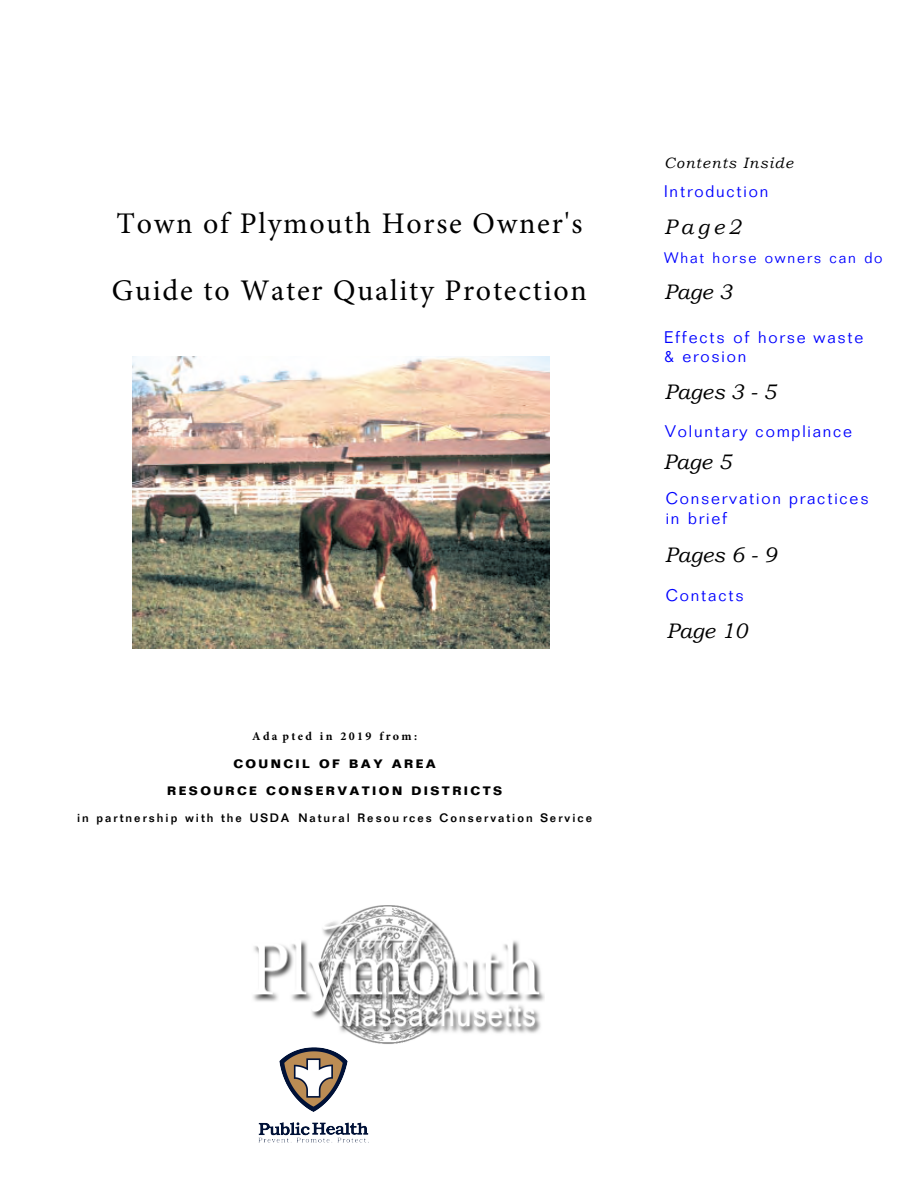
<style>
.page{position:relative;width:918px;height:1188px;background:#fff}
.page>*{position:absolute;margin:0;border:0;box-sizing:border-box;transform-origin:0 0}
.t1{font:30px "Minion Pro";letter-spacing:.06em;color:#000}
.t2{font:italic 21px "Bookman Old Style";color:#000}
.t3{font:300 16.5px/19.2px "Folio";letter-spacing:.11em;color:#00f}
.t4{font:300 15px "Folio";letter-spacing:.12em;color:#00f}
.t5{font:italic 15px "Bookman Old Style";letter-spacing:.08em;color:#000}
.t6{font:500 12px "Folio";letter-spacing:.165em;color:#000}
.t7{font:700 12px "Folio";letter-spacing:.2em;color:#000}
.t8{font:700 12px "Minion Pro";letter-spacing:.2em;color:#000}
</style>
<div class="page">
<img style="left:133px;top:357px;width:416px;height:291px">
<img style="left:253px;top:906px;width:291px;height:138px">
<img style="left:258px;top:1047px;width:111px;height:96px">
<h1 class="t1" style="left:117px;top:203px;width:467px">Town of Plymouth Horse Owner's</h1>
<h1 class="t1" style="left:112px;top:271px;width:477px">Guide to Water Quality Protection</h1>
<p class="t8" style="left:252px;top:728px;width:167px">Ada pted in 2019 from:</p>
<p class="t7" style="left:233px;top:760px;width:204px">COUNCIL OF BAY AREA</p>
<p class="t7" style="left:167px;top:787px;width:336px">RESOURCE CONSERVATION DISTRICTS</p>
<p class="t6" style="left:77px;top:813px;width:516px">in partnership with the USDA Natural Resou rces Conservation Service</p>
<p class="t5" style="left:664px;top:153px;width:131px">Contents Inside</p>
<p class="t3" style="left:664px;top:184px;width:106px">Introduction</p>
<p class="t2" style="left:664px;top:212px;width:79px">Page2</p>
<p class="t4" style="left:664px;top:252px;width:220px">What horse owners can do</p>
<p class="t2" style="left:664px;top:277px;width:70px">Page 3</p>
<p class="t3" style="left:664px;top:329px;width:201px">Effects of horse waste &amp; erosion</p>
<p class="t2" style="left:665px;top:377px;width:113px">Pages 3 - 5</p>
<p class="t3" style="left:665px;top:423px;width:189px">Voluntary compliance</p>
<p class="t2" style="left:664px;top:447px;width:70px">Page 5</p>
<p class="t3" style="left:666px;top:491px;width:204px">Conservation practices in brief</p>
<p class="t2" style="left:665px;top:540px;width:113px">Pages 6 - 9</p>
<p class="t3" style="left:666px;top:588px;width:79px">Contacts</p>
<p class="t2" style="left:667px;top:617px;width:83px">Page 10</p>
</div>
